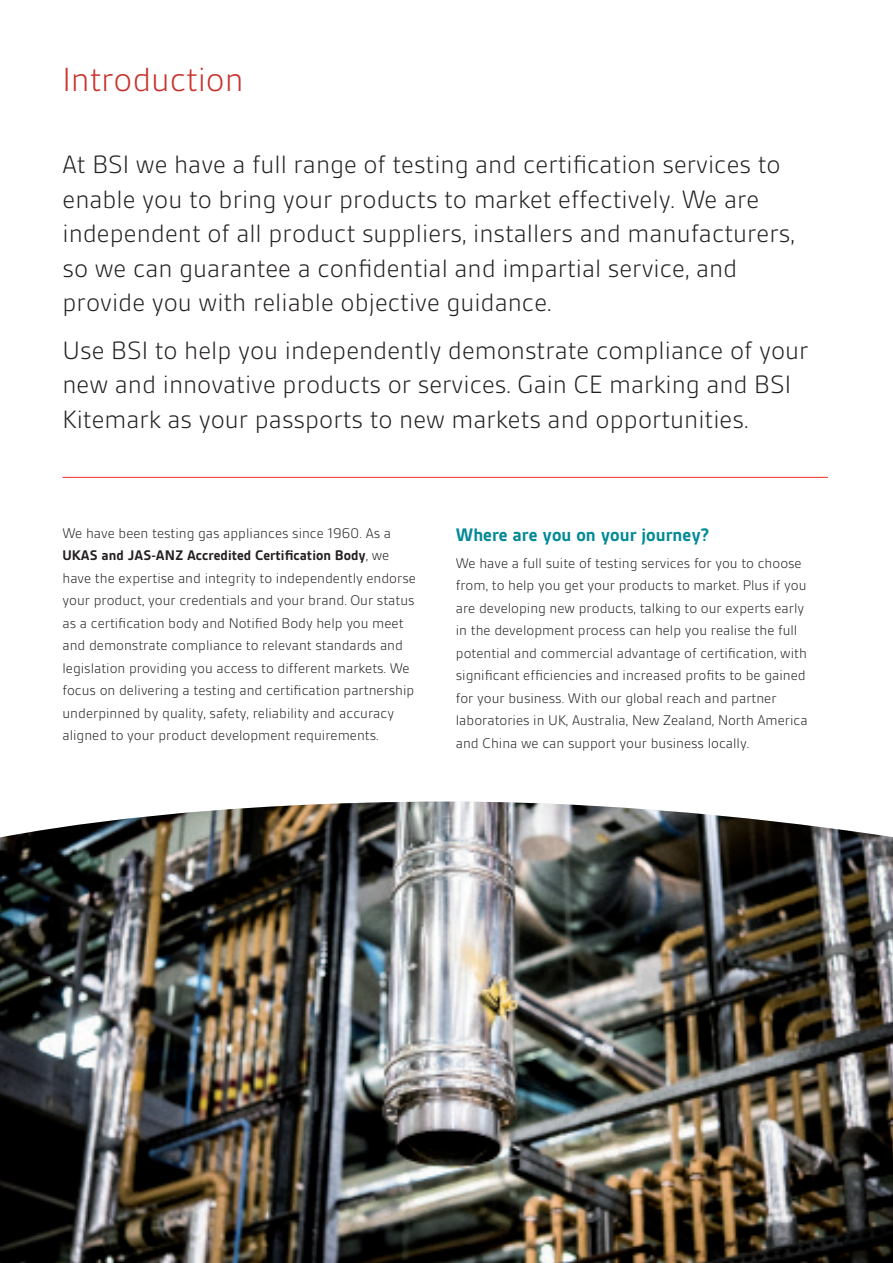
<style>
.page{position:relative;width:893px;height:1263px;background:#fff}
.page>*{position:absolute;margin:0;border:0;box-sizing:border-box;transform-origin:0 0}
.t1{font:300 36px "BSI Gesta";letter-spacing:-.005em;color:#c9312b}
.t2{font:300 27px/34.5px "BSI Gesta";color:#231f20}
.t3{font:700 19.5px "BSI Gesta";color:#008996}
.t4{font:300 15px/22.5px "BSI Gesta";color:#231f20}
.s1{font-weight:700}
</style>
<div class="page">
<hr style="left:63px;top:477px;width:765px;height:1px;background:#ee2e22">
<img style="left:0;top:801px;width:893px;height:462px">
<h1 class="t1" style="left:63px;top:61px;width:182px">Introduction</h1>
<p class="t2" style="left:63px;top:148px;width:734px">At BSI we have a full range of testing and certification services to enable you to bring your products to market effectively. We are independent of all product suppliers, installers and manufacturers, so we can guarantee a confidential and impartial service, and provide you with reliable objective guidance.</p>
<h2 class="t2" style="left:63px;top:333px;width:748px">Use BSI to help you independently demonstrate compliance of your new and innovative products or services. Gain CE marking and BSI<br>Kitemark as your passports to new markets and opportunities.</h2>
<p class="t4" style="left:63px;top:521px;width:355px">We have been testing gas appliances since 1960. As a <span class="s1">UKAS and JAS-ANZ Accredited Certification Body</span>, we have the expertise and integrity to independently endorse your product, your credentials and your brand. Our status as a certification body and Notified Body help you meet and demonstrate compliance to relevant standards and legislation providing you access to different markets. We focus on delivering a testing and certification partnership underpinned by quality, safety, reliability and accuracy aligned to your product development requirements.</p>
<h3 class="t3" style="left:456px;top:524px;width:255px">Where are you on your journey?</h3>
<p class="t4" style="left:456px;top:552px;width:353px">We have a full suite of testing services for you to choose from, to help you get your products to market. Plus if you are developing new products, talking to our experts early in the development process can help you realise the full potential and commercial advantage of certification, with significant efficiencies and increased profits to be gained for your business. With our global reach and partner laboratories in UK, Australia, New Zealand, North America and China we can support your business locally.</p>
</div>
